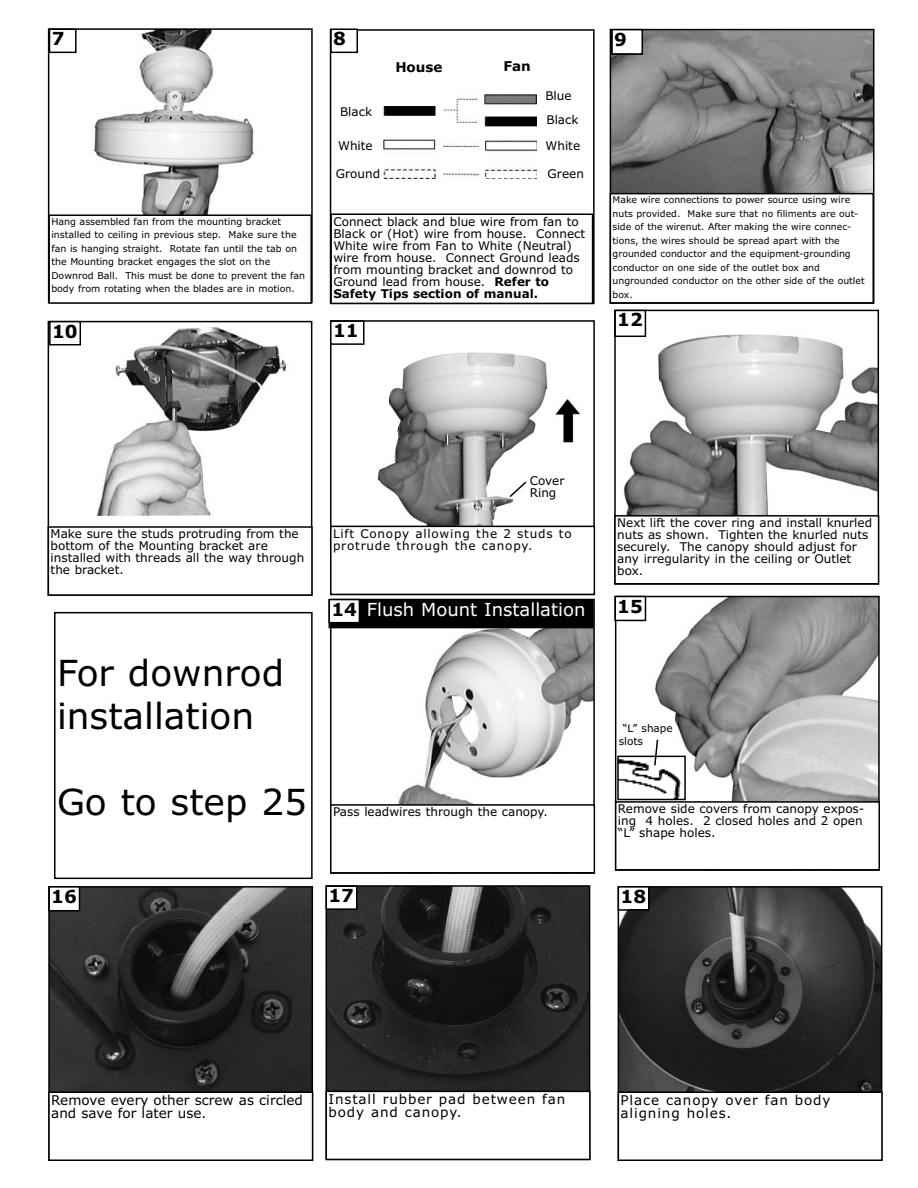
<style>
.page{position:relative;width:918px;height:1188px;background:#fff}
.page>*{position:absolute;margin:0;border:0;box-sizing:border-box;transform-origin:0 0}
.t1{font:36px/43.2px "Verdana";color:#000}
.t2{font:18px "Verdana";color:#fff}
.t3{font:700 18px "Verdana";color:#000}
.t4{font:13.5px/13.5px "Verdana";letter-spacing:.065em;color:#000}
.t5{font:13.5px/13.5px "Verdana";color:#000}
.t6{font:700 13.5px "Verdana";color:#000}
.t7{font:12px/12px "Verdana";color:#000}
.t8{font:12px/12px "Verdana";letter-spacing:.065em;color:#000}
.t9{font:10.5px/12.6px "Verdana";color:#000}
.t10{font:9.45px/13.5px "Verdana";color:#000}
.t11{font:9.3px/13.5px "Verdana";color:#000}
.s1{font-weight:700}
.s2{font-weight:700;color:#000}
</style>
<div class="page">
<img style="left:94px;top:31px;width:160px;height:183px">
<div style="left:48px;top:28px;width:265px;height:275px;border:2px solid #000"></div>
<div style="left:50px;top:216px;width:260px;height:86px;background:#fff"></div>
<div style="left:48px;top:214px;width:264px;height:90px;border:2px solid #000"></div>
<div style="left:49px;top:29px;width:28px;height:24px;border:2px solid #000"></div>
<img style="left:613px;top:32px;width:258px;height:161px">
<div style="left:610px;top:29px;width:264px;height:275px;border:2px solid #000"></div>
<div style="left:610px;top:193px;width:264px;height:111px;border:2px solid #000"></div>
<div style="left:613px;top:30px;width:29px;height:23px;background:#fff"></div>
<div style="left:611px;top:29px;width:32px;height:26px;border:2px solid #000"></div>
<img style="left:51px;top:327px;width:236px;height:189px">
<div style="left:48px;top:321px;width:264px;height:275px;border:2px solid #000"></div>
<div style="left:49px;top:528px;width:262px;height:66px;background:#fff"></div>
<div style="left:48px;top:526px;width:265px;height:70px;border:2px solid #000"></div>
<div style="left:51px;top:322px;width:29px;height:22px;background:#fff"></div>
<div style="left:49px;top:321px;width:32px;height:24px;border:2px solid #000"></div>
<img style="left:333px;top:628px;width:259px;height:176px">
<div style="left:330px;top:804px;width:265px;height:70px;border:2px solid #000"></div>
<div style="left:330px;top:601px;width:262px;height:26px;background:#000"></div>
<div style="left:329px;top:599px;width:265px;height:29px;border:2px solid #000"></div>
<div style="left:330px;top:600px;width:29px;height:22px;background:#fff"></div>
<div style="left:329px;top:599px;width:31px;height:24px;border:2px solid #000"></div>
<img style="left:333px;top:323px;width:259px;height:203px">
<div style="left:330px;top:320px;width:265px;height:275px;border:2px solid #000"></div>
<div style="left:330px;top:526px;width:265px;height:69px;border:2px solid #000"></div>
<div style="left:332px;top:322px;width:31px;height:21px;background:#fff"></div>
<div style="left:330px;top:320px;width:34px;height:25px;border:2px solid #000"></div>
<img style="left:617px;top:313px;width:259px;height:202px">
<div style="left:614px;top:310px;width:265px;height:275px;border:2px solid #000"></div>
<div style="left:614px;top:515px;width:265px;height:70px;border:2px solid #000"></div>
<div style="left:616px;top:311px;width:29px;height:25px;background:#fff"></div>
<div style="left:614px;top:310px;width:32px;height:27px;border:2px solid #000"></div>
<img style="left:383px;top:94px;width:154px;height:84px">
<div style="left:330px;top:29px;width:265px;height:275px;border:2px solid #000"></div>
<div style="left:330px;top:213px;width:263px;height:91px;border:2px solid #000"></div>
<div style="left:330px;top:29px;width:28px;height:24px;border:2px solid #000"></div>
<svg style="left:508px;top:480px;width:20px;height:19px"></svg>
<img style="left:635px;top:599px;width:242px;height:202px">
<div style="left:615px;top:596px;width:265px;height:275px;border:2px solid #000"></div>
<div style="left:615px;top:801px;width:265px;height:70px;border:2px solid #000"></div>
<div style="left:616px;top:597px;width:29px;height:23px;background:#fff"></div>
<div style="left:614px;top:596px;width:32px;height:25px;border:2px solid #000"></div>
<img style="left:620px;top:759px;width:63px;height:38px">
<div style="left:617px;top:756px;width:69px;height:44px;border:2px solid #000"></div>
<svg style="left:653px;top:738px;width:6px;height:29px"></svg>
<img style="left:329px;top:888px;width:258px;height:203px">
<div style="left:326px;top:885px;width:264px;height:275px;border:2px solid #000"></div>
<div style="left:327px;top:1092px;width:262px;height:67px;background:#fff"></div>
<div style="left:326px;top:1091px;width:265px;height:69px;border:2px solid #000"></div>
<div style="left:327px;top:887px;width:29px;height:21px;background:#fff"></div>
<div style="left:326px;top:885px;width:32px;height:25px;border:2px solid #000"></div>
<img style="left:51px;top:889px;width:259px;height:202px">
<div style="left:48px;top:886px;width:265px;height:275px;border:2px solid #000"></div>
<div style="left:48px;top:1091px;width:265px;height:70px;border:2px solid #000"></div>
<div style="left:50px;top:888px;width:29px;height:22px;background:#fff"></div>
<div style="left:48px;top:886px;width:32px;height:26px;border:2px solid #000"></div>
<img style="left:621px;top:889px;width:258px;height:202px">
<div style="left:618px;top:886px;width:264px;height:275px;border:2px solid #000"></div>
<div style="left:619px;top:1093px;width:262px;height:67px;background:#fff"></div>
<div style="left:618px;top:1091px;width:265px;height:70px;border:2px solid #000"></div>
<div style="left:619px;top:888px;width:29px;height:21px;background:#fff"></div>
<div style="left:618px;top:886px;width:32px;height:25px;border:2px solid #000"></div>
<div style="left:54px;top:612px;width:259px;height:267px;border:2px solid #000"></div>
<h2 class="t3" style="left:52px;top:29px;width:14px">7</h2>
<h2 class="t3" style="left:333px;top:29px;width:14px">8</h2>
<h2 class="t3" style="left:614px;top:29px;width:14px">9</h2>
<p class="t6" style="left:395px;top:59px;width:49px">House</p>
<p class="t6" style="left:503px;top:58px;width:29px">Fan</p>
<p class="t7" style="left:340px;top:106px;width:34px">Black</p>
<p class="t7" style="left:338px;top:139px;width:36px">White</p>
<p class="t7" style="left:336px;top:168px;width:46px">Ground</p>
<p class="t7" style="left:545px;top:83px;width:36px;line-height:24.9px">Blue<br>Black<br>White</p>
<p class="t7" style="left:548px;top:168px;width:38px">Green</p>
<p class="t10" style="left:51px;top:215px;width:255px">Hang assembled fan from the mounting bracket installed to ceiling in previous step. Make sure the fan is hanging straight. Rotate fan until the tab on the Mounting bracket engages the slot on the Downrod Ball. This must be done to prevent the fan body from rotating when the blades are in motion.</p>
<p class="t7" style="left:333px;top:216px;width:253px">Connect black and blue wire from fan to Black or (Hot) wire from house. Connect White wire from Fan to White (Neutral) wire from house. Connect Ground leads from mounting bracket and downrod to Ground lead from house. <span class="s1">Refer to Safety Tips section of manual.</span></p>
<p class="t11" style="left:613px;top:193px;width:254px">Make wire connections to power source using wire nuts provided. Make sure that no filiments are out&shy;side of the wirenut. After making the wire connec&shy;tions, the wires should be spread apart with the grounded conductor and the equipment-grounding conductor on one side of the outlet box and ungrounded conductor on the other side of the outlet box.</p>
<h2 class="t3" style="left:52px;top:321px;width:27px">10</h2>
<h2 class="t3" style="left:333px;top:320px;width:27px">11</h2>
<h2 class="t3" style="left:617px;top:310px;width:27px">12</h2>
<p class="t7" style="left:51px;top:528px;width:255px">Make sure the studs protruding from the bottom of the Mounting bracket are installed with threads all the way through the bracket.</p>
<h1 class="t1" style="left:57px;top:652px;width:229px">For downrod installation</h1>
<h1 class="t1" style="left:57px;top:781px;width:252px">Go to step 25</h1>
<p class="t7" style="left:530px;top:475px;width:36px">Cover<br>Ring</p>
<p class="t8" style="left:333px;top:528px;width:240px">Lift Conopy allowing the 2 studs to protrude through the canopy.</p>
<h2 class="t2" style="left:332px;top:599px;width:255px"><span class="s2">14</span> Flush Mount Installation</h2>
<p class="t7" style="left:333px;top:806px;width:216px">Pass leadwires through the canopy.</p>
<h2 class="t3" style="left:51px;top:886px;width:27px">16</h2>
<h2 class="t3" style="left:329px;top:885px;width:27px">17</h2>
<p class="t7" style="left:617px;top:517px;width:256px">Next lift the cover ring and install knurled nuts as shown. Tighten the knurled nuts securely. The canopy should adjust for any irregularity in the ceiling or Outlet box.</p>
<h2 class="t3" style="left:617px;top:596px;width:27px">15</h2>
<p class="t9" style="left:619px;top:722px;width:56px;text-indent:4px">“L” shape slots</p>
<p class="t7" style="left:618px;top:803px;width:248px">Remove side covers from canopy expos&shy;ing 4 holes. 2 closed holes and 2 open “L” shape holes.</p>
<h2 class="t3" style="left:621px;top:886px;width:27px">18</h2>
<p class="t5" style="left:51px;top:1093px;width:253px">Remove every other screw as circled and save for later use.</p>
<p class="t4" style="left:329px;top:1093px;width:238px">Install rubber pad between fan body and canopy.</p>
<p class="t4" style="left:621px;top:1093px;width:211px">Place canopy over fan body aligning holes.</p>
</div>
